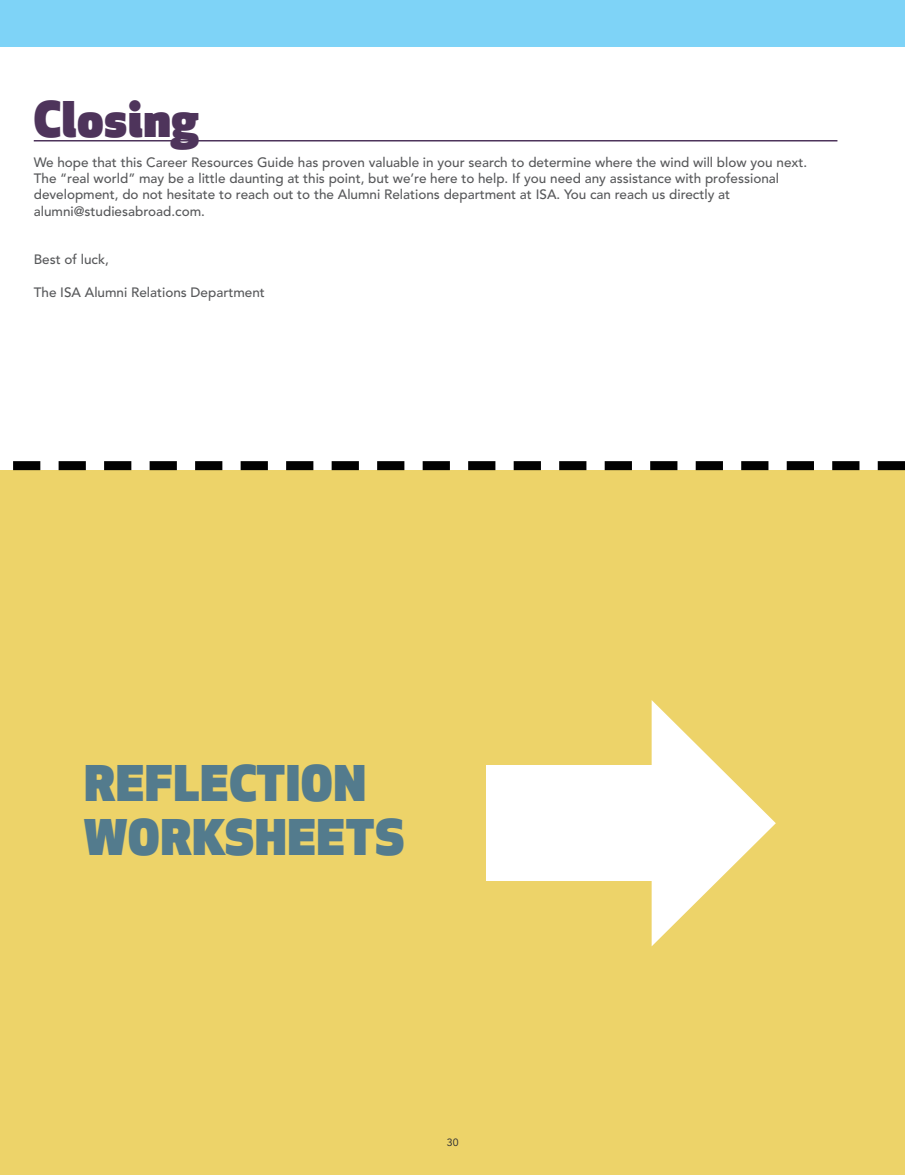
<style>
.page{position:relative;width:905px;height:1175px;background:#fff}
.page>*{position:absolute;margin:0;border:0;box-sizing:border-box;transform-origin:0 0}
.t1{font:900 48px/54px "Apex New";letter-spacing:.025em;color:#537b8d}
.t2{font:900 48px "Apex New";letter-spacing:.025em;color:#4e345b}
.t3{font:500 13.5px/16.2px "Avenir";color:#58595b}
.t4{font:10.5px "Avenir";color:#333334}
</style>
<div class="page">
<hr style="left:34px;top:140px;width:803px;height:1px;background:#4e345b">
<div style="left:0;top:470px;width:904px;height:704px;background:#edd369"></div>
<div style="left:0;top:0;width:904px;height:46px;background:#7ed3f7"></div>
<div style="left:486px;top:765px;width:223px;height:115px;background:#fff"></div>
<svg style="left:651px;top:700px;width:124px;height:246px"></svg>
<svg style="left:13px;top:461px;width:891px;height:9px"></svg>
<h1 class="t2" style="left:34px;top:88px;width:166px">Closing</h1>
<p class="t3" style="left:34px;top:155px;width:775px">We hope that this Career Resources Guide has proven valuable in your search to determine where the wind will blow you next.<br>The “real world” may be a little daunting at this point, but we’re here to help. If you need any assistance with professional development, do not hesitate to reach out to the Alumni Relations department at ISA. You can reach us directly at alumni@studiesabroad.com.</p>
<p class="t3" style="left:34px;top:252px;width:77px">Best of luck,</p>
<p class="t3" style="left:34px;top:284px;width:233px">The ISA Alumni Relations Department</p>
<h1 class="t1" style="left:84px;top:755px;width:321px">REFLECTION<br>WORKSHEETS</h1>
<p class="t4" style="left:447px;top:1136px;width:13px">30</p>
</div>
